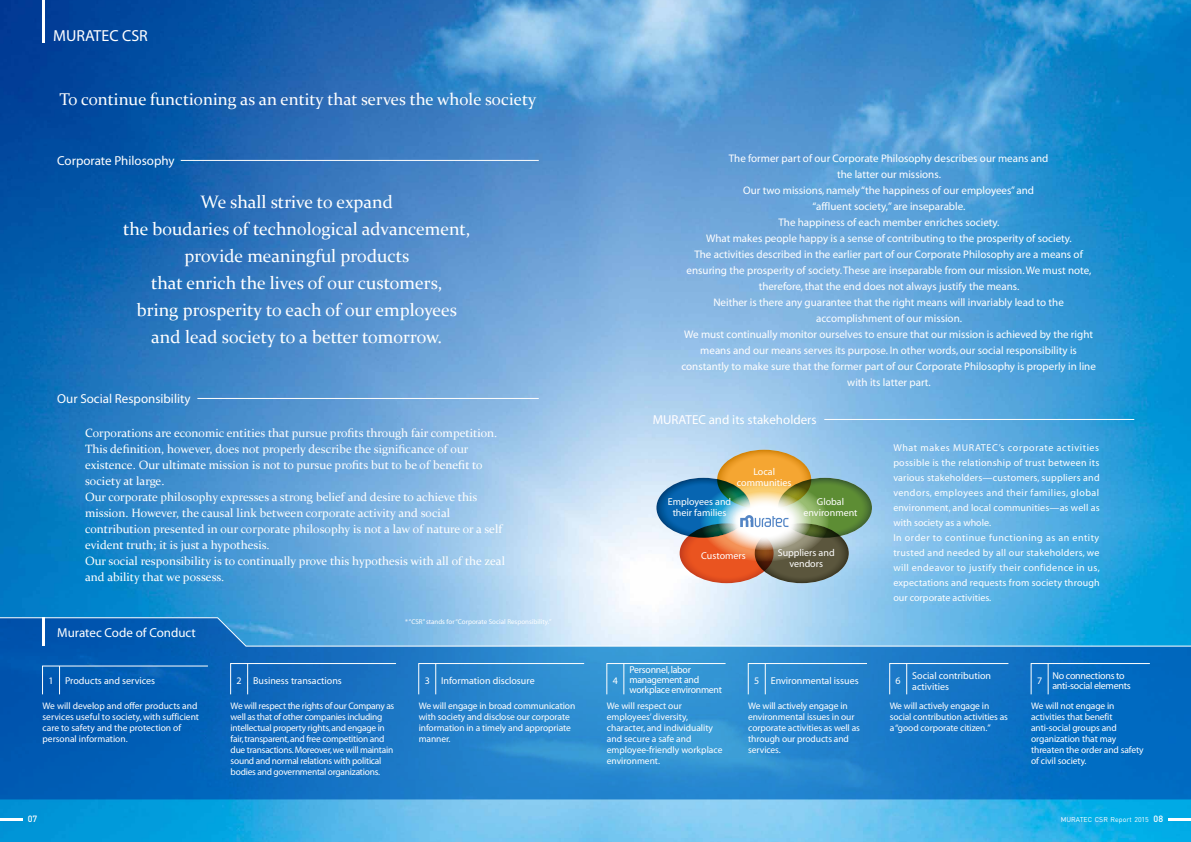
<style>
.page{position:relative;width:1191px;height:842px;background:#fff}
.page>*{position:absolute;margin:0;border:0;box-sizing:border-box;transform-origin:0 0}
.t1{font:18px/27px "Constantia";color:#fff;text-align:center}
.t2{font:17px "Constantia";color:#fff}
.t3{font:16px "Myriad";color:#fff}
.t4{font:13px "Myriad";color:#fff}
.t5{font:12px/16px "Constantia";color:#fff}
.t6{font:11px/16px "Myriad";color:#fff;text-align:center}
.t7{font:10px/15px "Myriad";letter-spacing:.015em;color:#fff;text-align:center}
.t8{font:10px/10px "Myriad";letter-spacing:-.025em;color:#fff}
.t9{font:9.5px/11px "Myriad";letter-spacing:-.01em;color:#fff}
.t10{font:500 9px "DIN Pro";color:#fff}
.t11{font:7px "Myriad";color:#fff}
.t12{font:7px "DIN Pro";color:#fff}
.s1{font-weight:500;font-size:9px}
</style>
<div class="page">
<img style="left:0;top:0;width:1191px;height:842px">
<hr style="left:197px;top:398px;width:342px;height:1px;background:#fff">
<hr style="left:824px;top:419px;width:310px;height:1px;background:#fff">
<hr style="left:181px;top:160px;width:358px;height:1px;background:#fff">
<hr style="left:43px;top:0;width:2px;height:43px;background:#fff">
<img style="left:656px;top:450px;width:216px;height:133px">
<svg style="left:0;top:647px;width:1191px;height:152px;background:#1576c4"></svg>
<svg style="left:1030px;top:663px;width:120px;height:32px;background:#0e71c3"></svg>
<hr style="left:1048px;top:663px;width:1px;height:31px;background:#fff">
<svg style="left:889px;top:663px;width:120px;height:32px;background:#207bc8"></svg>
<hr style="left:906px;top:663px;width:1px;height:31px;background:#fff">
<svg style="left:747px;top:663px;width:120px;height:32px;background:#308bd0"></svg>
<hr style="left:765px;top:663px;width:1px;height:31px;background:#fff">
<svg style="left:418px;top:663px;width:166px;height:32px;background:#318bcf"></svg>
<hr style="left:435px;top:663px;width:1px;height:31px;background:#fff">
<svg style="left:230px;top:663px;width:166px;height:32px;background:#1b70bf"></svg>
<hr style="left:247px;top:663px;width:1px;height:31px;background:#fff">
<svg style="left:42px;top:665px;width:166px;height:30px;background:#0c64b7"></svg>
<svg style="left:606px;top:663px;width:120px;height:32px;background:#3c99d6"></svg>
<hr style="left:623px;top:663px;width:1px;height:31px;background:#fff">
<svg style="left:0;top:617px;width:1191px;height:30px;background:#6bb1e0"></svg>
<hr style="left:0;top:818px;width:23px;height:3px;background:#fff">
<hr style="left:1168px;top:818px;width:23px;height:3px;background:#fff">
<h3 class="t3" style="left:53px;top:28px;width:96px">MURATEC CSR</h3>
<h2 class="t2" style="left:60px;top:88px;width:478px">To continue functioning as an entity that serves the whole society</h2>
<h3 class="t4" style="left:57px;top:154px;width:119px">Corporate Philosophy</h3>
<h1 class="t1" style="left:123px;top:188px;width:349px">We shall strive to expand<br>the boudaries of technological advancement, provide meaningful products<br>that enrich the lives of our customers,<br>bring prosperity to each of our employees and lead society to a better tomorrow.</h1>
<h3 class="t4" style="left:57px;top:392px;width:135px">Our Social Responsibility</h3>
<p class="t5" style="left:85px;top:424px;width:421px">Corporations are economic entities that pursue profits through fair competition.<br>This definition, however, does not properly describe the significance of our existence. Our ultimate mission is not to pursue profits but to be of benefit to society at large.<br>Our corporate philosophy expresses a strong belief and desire to achieve this mission. However, the causal link between corporate activity and social contribution presented in our corporate philosophy is not a law of nature or a self evident truth; it is just a hypothesis.<br>Our social responsibility is to continually prove this hypothesis with all of the zeal and ability that we possess.</p>
<h3 class="t4" style="left:57px;top:627px;width:140px">Muratec Code of Conduct</h3>
<p class="t11" style="left:405px;top:618px;width:148px">* “CSR” stands for “Corporate Social Responsibility.”</p>
<p class="t6" style="left:681px;top:151px;width:416px">The former part of our Corporate Philosophy describes our means and<br>the latter our missions.<br>Our two missions, namely “the happiness of our employees” and<br>“affluent society,” are inseparable.<br>The happiness of each member enriches society.<br>What makes people happy is a sense of contributing to the prosperity of society.<br>The activities described in the earlier part of our Corporate Philosophy are a means of ensuring the prosperity of society. These are inseparable from our mission. We must note, therefore, that the end does not always justify the means.<br>Neither is there any guarantee that the right means will invariably lead to the accomplishment of our mission.<br>We must continually monitor ourselves to ensure that our mission is achieved by the right means and our means serves its purpose. In other words, our social responsibility is constantly to make sure that the former part of our Corporate Philosophy is properly in line with its latter part.</p>
<h3 class="t4" style="left:652px;top:413px;width:165px">MURATEC and its stakeholders</h3>
<p class="t7" style="left:737px;top:466px;width:56px;line-height:11px">Local communities</p>
<p class="t7" style="left:668px;top:497px;width:65px;line-height:11px">Employees and their families</p>
<p class="t7" style="left:803px;top:497px;width:55px;line-height:11px">Global environment</p>
<p class="t7" style="left:701px;top:549px;width:46px">Customers</p>
<p class="t7" style="left:777px;top:547px;width:58px;line-height:11px">Suppliers and vendors</p>
<p class="t7" style="left:893px;top:441px;width:208px;text-align:left">What makes MURATEC’s corporate activities possible is the relationship of trust between its various stakeholders—customers, suppliers and vendors, employees and their families, global environment, and local communities—as well as with society as a whole.<br>In order to continue functioning as an entity trusted and needed by all our stakeholders, we will endeavor to justify their confidence in us, expectations and requests from society through our corporate activities.</p>
<p class="t8" style="left:629px;top:665px;width:94px">Personnel, labor management and workplace environment</p>
<p class="t8" style="left:1052px;top:671px;width:80px">No connections to anti-social elements</p>
<p class="t7" style="left:912px;top:671px;width:80px;line-height:11px;text-align:left">Social contribution activities</p>
<p class="t7" style="left:441px;top:673px;width:95px">Information disclosure</p>
<p class="t7" style="left:65px;top:673px;width:92px">Products and services</p>
<p class="t7" style="left:770px;top:673px;width:89px">Environmental issues</p>
<p class="t7" style="left:253px;top:673px;width:90px">Business transactions</p>
<p class="t7" style="left:48px;top:673px;width:7px">1</p>
<p class="t7" style="left:236px;top:673px;width:7px">2</p>
<p class="t7" style="left:425px;top:673px;width:7px">3</p>
<p class="t7" style="left:613px;top:673px;width:7px">4</p>
<p class="t7" style="left:754px;top:673px;width:7px">5</p>
<p class="t7" style="left:895px;top:673px;width:7px">6</p>
<p class="t7" style="left:1037px;top:673px;width:7px">7</p>
<p class="t9" style="left:43px;top:700px;width:158px">We will develop and offer products and services useful to society, with sufficient care to safety and the protection of personal information.</p>
<p class="t9" style="left:231px;top:700px;width:165px">We will respect the rights of our Company as well as that of other companies including intellectual property rights, and engage in fair, transparent, and free competition and due transactions. Moreover, we will maintain sound and normal relations with political bodies and governmental organizations.</p>
<p class="t9" style="left:419px;top:700px;width:158px">We will engage in broad communication with society and disclose our corporate information in a timely and appropriate manner.</p>
<p class="t9" style="left:607px;top:700px;width:117px">We will respect our employees’ diversity, character, and individuality and secure a safe and employee-friendly workplace environment.</p>
<p class="t9" style="left:1031px;top:700px;width:114px">We will not engage in activities that benefit anti-social groups and organization that may threaten the order and safety of civil society.</p>
<p class="t9" style="left:748px;top:700px;width:113px">We will actively engage in environmental issues in our corporate activities as well as through our products and services.</p>
<p class="t9" style="left:889px;top:700px;width:120px">We will actively engage in social contribution activities as a “good corporate citizen.”</p>
<p class="t10" style="left:28px;top:813px;width:11px">07</p>
<p class="t12" style="left:1060px;top:814px;width:104px">MURATEC CSR Report 2015 <span class="s1">08</span></p>
</div>
